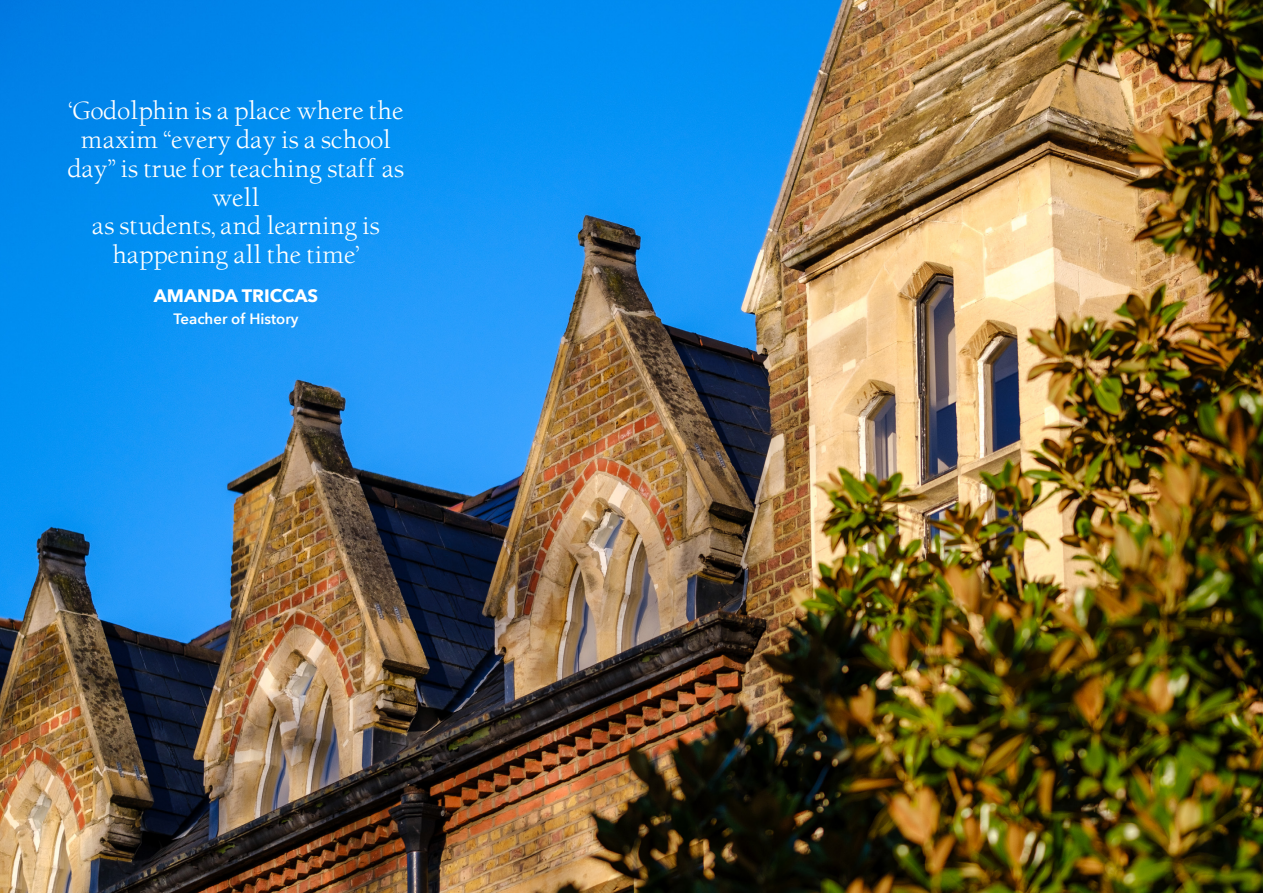
<style>
.page{position:relative;width:1263px;height:893px;background:#fff}
.page>*{position:absolute;margin:0;border:0;box-sizing:border-box;transform-origin:0 0}
.t1{font:24px/28.8px "Berkeley Oldstyle";color:#fff;text-align:center}
.t2{font:700 18px "Avenir Next";color:#fff}
.t3{font:600 15px "Avenir Next";color:#fff}
</style>
<div class="page">
<img style="left:0;top:0;width:1263px;height:893px">
<p class="t1" style="left:68px;top:97px;width:338px">‘Godolphin is a place where the maxim “every day is a school day” is true for teaching staff as well<br>as students, and learning is happening all the time’</p>
<p class="t2" style="left:154px;top:280px;width:166px">AMANDA TRICCAS</p>
<p class="t3" style="left:173px;top:306px;width:127px">Teacher of History</p>
</div>
